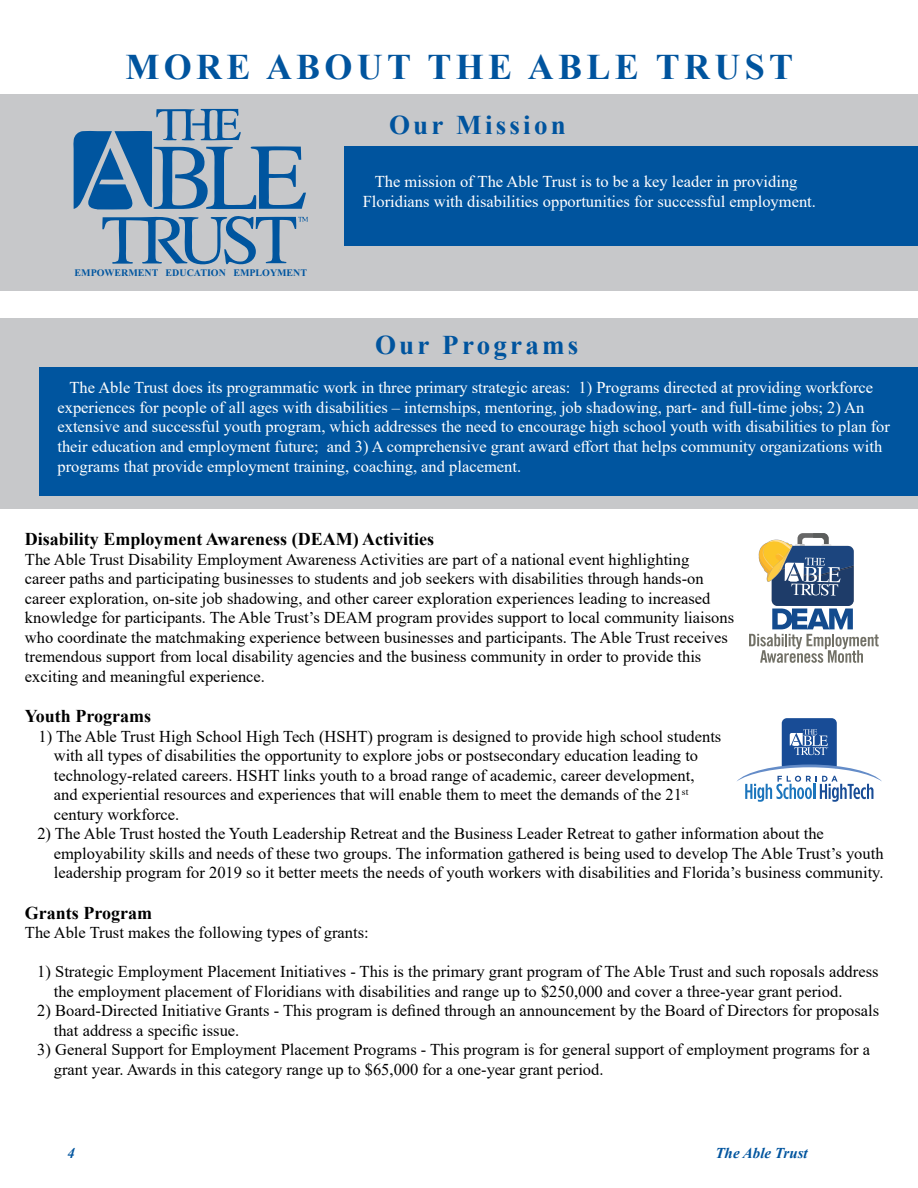
<style>
.page{position:relative;width:918px;height:1188px;background:#fff}
.page>*{position:absolute;margin:0;border:0;box-sizing:border-box;transform-origin:0 0}
.t1{font:700 36px "Times New Roman";letter-spacing:.12em;color:#00549e}
.t2{font:700 27px "Times New Roman";letter-spacing:.12em;color:#00549e}
.t3{font:700 18px "Times New Roman";color:#000}
.t4{font:16.5px/19.5px "Times New Roman";color:#000}
.t5{font:16.5px/19.8px "Times New Roman";color:#fff;text-align:center}
.t6{font:italic 700 15px "Times New Roman";color:#00549e}
.t7{font:700 10.05px "Times New Roman";color:#00559f}
</style>
<div class="page">
<div style="left:0;top:94px;width:918px;height:197px;background:#c7c8ca"></div>
<svg style="left:74px;top:109px;width:234px;height:156px"></svg>
<div style="left:344px;top:146px;width:574px;height:100px;background:#00549e"></div>
<svg style="left:737px;top:718px;width:145px;height:84px"></svg>
<svg style="left:749px;top:533px;width:130px;height:130px"></svg>
<div style="left:0;top:318px;width:918px;height:190px;background:#c7c8ca"></div>
<div style="left:40px;top:367px;width:878px;height:128px;background:#00559f"></div>
<hr style="left:917px;top:317px;width:1px;height:235px;background:#c7c8ca">
<hr style="left:917px;top:581px;width:1px;height:251px;background:#c7c8ca">
<hr style="left:917px;top:55px;width:1px;height:235px;background:#c7c8ca">
<h1 class="t1" style="left:125px;top:41px;width:669px">MORE ABOUT THE ABLE TRUST</h1>
<h2 class="t2" style="left:389px;top:105px;width:178px">Our Mission</h2>
<p class="t7" style="left:75px;top:266px;width:234px">EMPOWERMENT EDUCATION EMPLOYMENT</p>
<p class="t5" style="left:363px;top:171px;width:455px">The mission of The Able Trust is to be a key leader in providing<br>Floridians with disabilities opportunities for successful employment.</p>
<h2 class="t2" style="left:375px;top:326px;width:205px">Our Programs</h2>
<p class="t5" style="left:57px;top:377px;width:834px;text-align:left;text-indent:12px">The Able Trust does its programmatic work in three primary strategic areas: 1) Programs directed at providing workforce experiences for people of all ages with disabilities – internships, mentoring, job shadowing, part- and full-time jobs; 2) An extensive and successful youth program, which addresses the need to encourage high school youth with disabilities to plan for their education and employment future; and 3) A comprehensive grant award effort that helps community organizations with programs that provide employment training, coaching, and placement.</p>
<p class="t3" style="left:25px;top:526px;width:411px">Disability Employment Awareness (DEAM) Activities</p>
<p class="t4" style="left:25px;top:549px;width:711px">The Able Trust Disability Employment Awareness Activities are part of a national event highlighting<br>career paths and participating businesses to students and job seekers with disabilities through hands-on career exploration, on-site job shadowing, and other career exploration experiences leading to increased knowledge for participants. The Able Trust’s DEAM program provides support to local community liaisons who coordinate the matchmaking experience between businesses and participants. The Able Trust receives tremendous support from local disability agencies and the business community in order to provide this exciting and meaningful experience.</p>
<p class="t3" style="left:25px;top:703px;width:128px">Youth Programs</p>
<p class="t4" style="left:54px;top:726px;width:669px;text-indent:-15px">1) The Able Trust High School High Tech (HSHT) program is designed to provide high school students with all types of disabilities the opportunity to explore jobs or postsecondary education leading to technology-related careers. HSHT links youth to a broad range of academic, career development, and experiential resources and experiences that will enable them to meet the demands of the 21<sup>st </sup>century workforce.</p>
<p class="t4" style="left:54px;top:823px;width:831px;text-indent:-16px">2) The Able Trust hosted the Youth Leadership Retreat and the Business Leader Retreat to gather information about the employability skills and needs of these two groups. The information gathered is being used to develop The Able Trust’s youth leadership program for 2019 so it better meets the needs of youth workers with disabilities and Florida’s business community.</p>
<p class="t3" style="left:25px;top:900px;width:129px">Grants Program</p>
<p class="t4" style="left:25px;top:922px;width:345px">The Able Trust makes the following types of grants:</p>
<p class="t4" style="left:54px;top:961px;width:826px;text-indent:-16px">1) Strategic Employment Placement Initiatives - This is the primary grant program of The Able Trust and such roposals address the employment placement of Floridians with disabilities and range up to $250,000 and cover a three-year grant period.</p>
<p class="t4" style="left:54px;top:1000px;width:827px;text-indent:-16px">2) Board-Directed Initiative Grants - This program is defined through an announcement by the Board of Directors for proposals that address a specific issue.</p>
<p class="t4" style="left:54px;top:1039px;width:818px;text-indent:-16px">3) General Support for Employment Placement Programs - This program is for general support of employment programs for a grant year. Awards in this category range up to $65,000 for a one-year grant period.</p>
<p class="t6" style="left:68px;top:1142px;width:9px">4</p>
<p class="t6" style="left:715px;top:1142px;width:94px">The Able Trust</p>
</div>
